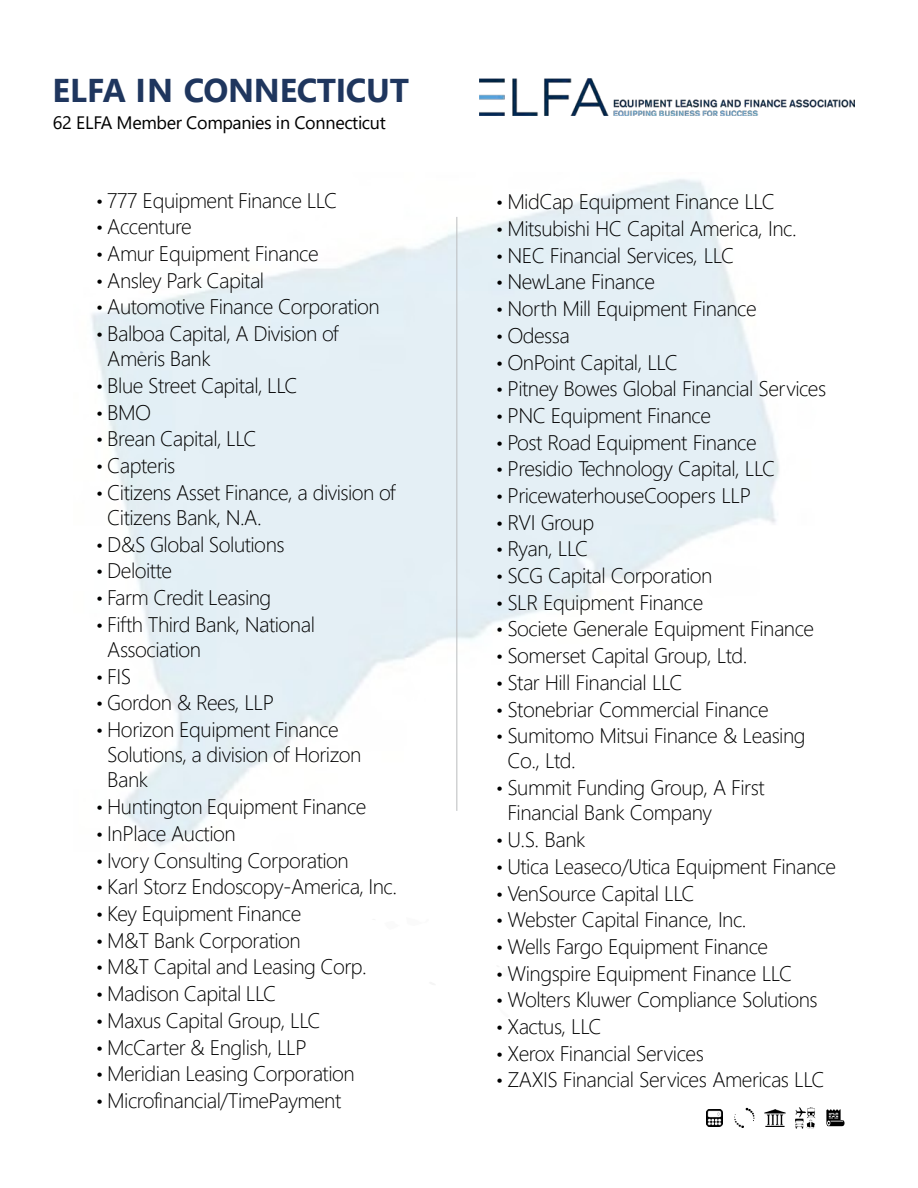
<style>
.page{position:relative;width:918px;height:1188px;background:#fff}
.page>*{position:absolute;margin:0;border:0;box-sizing:border-box;transform-origin:0 0}
.t1{font:700 33px "Segoe UI";letter-spacing:-.01em;color:#1f365e}
.t2{font:300 21px/25.2px "Segoe UI";letter-spacing:-.025em;color:#000}
.t3{font:18px "Segoe UI";letter-spacing:-.02em;color:#000}
.s1{font-size:18px}
</style>
<div class="page">
<img style="left:706px;top:1109px;width:16px;height:17px">
<img style="left:764px;top:1109px;width:22px;height:17px">
<img style="left:795px;top:1108px;width:20px;height:20px">
<svg style="left:735px;top:1108px;width:19px;height:20px"></svg>
<svg style="left:826px;top:1109px;width:19px;height:17px"></svg>
<img style="left:480px;top:78px;width:374px;height:38px">
<hr style="left:457px;top:217px;width:1px;height:594px;background:#babcbe">
<p class="t1" style="left:53px;top:60px;width:358px">ELFA IN CONNECTICUT</p>
<p class="t3" style="left:53px;top:106px;width:335px">62 ELFA Member Companies in Connecticut</p>
<p class="t2" style="left:96px;top:186px;width:242px"><span class="s1">•</span> 777 Equipment Finance LLC</p>
<p class="t2" style="left:96px;top:212px;width:97px"><span class="s1">•</span> Accenture</p>
<p class="t2" style="left:96px;top:239px;width:224px"><span class="s1">•</span> Amur Equipment Finance</p>
<p class="t2" style="left:96px;top:266px;width:170px"><span class="s1">•</span> Ansley Park Capital</p>
<p class="t2" style="left:96px;top:292px;width:285px"><span class="s1">•</span> Automotive Finance Corporation</p>
<p class="t2" style="left:107px;top:319px;width:233px;text-indent:-11px"><span class="s1">•</span> Balboa Capital, A Division of<br>Ameris Bank</p>
<p class="t2" style="left:96px;top:371px;width:203px"><span class="s1">•</span> Blue Street Capital, LLC</p>
<p class="t2" style="left:96px;top:398px;width:57px"><span class="s1">•</span> BMO</p>
<p class="t2" style="left:96px;top:424px;width:162px"><span class="s1">•</span> Brean Capital, LLC</p>
<p class="t2" style="left:96px;top:451px;width:81px"><span class="s1">•</span> Capteris</p>
<p class="t2" style="left:107px;top:478px;width:290px;text-indent:-11px"><span class="s1">•</span> Citizens Asset Finance, a division of<br>Citizens Bank, N.A.</p>
<p class="t2" style="left:96px;top:530px;width:190px"><span class="s1">•</span> D&amp;S Global Solutions</p>
<p class="t2" style="left:96px;top:556px;width:77px"><span class="s1">•</span> Deloitte</p>
<p class="t2" style="left:96px;top:583px;width:177px"><span class="s1">•</span> Farm Credit Leasing</p>
<p class="t2" style="left:107px;top:610px;width:209px;text-indent:-11px"><span class="s1">•</span> Fifth Third Bank, National<br>Association</p>
<p class="t2" style="left:96px;top:662px;width:37px"><span class="s1">•</span> FIS</p>
<p class="t2" style="left:96px;top:688px;width:180px"><span class="s1">•</span> Gordon &amp; Rees, LLP</p>
<p class="t2" style="left:107px;top:715px;width:256px;text-indent:-11px"><span class="s1">•</span> Horizon Equipment Finance<br>Solutions, a division of Horizon<br>Bank</p>
<p class="t2" style="left:96px;top:792px;width:272px"><span class="s1">•</span> Huntington Equipment Finance</p>
<p class="t2" style="left:96px;top:819px;width:141px"><span class="s1">•</span> InPlace Auction</p>
<p class="t2" style="left:96px;top:845px;width:254px"><span class="s1">•</span> Ivory Consulting Corporation</p>
<p class="t2" style="left:96px;top:872px;width:302px"><span class="s1">•</span> Karl Storz Endoscopy-America, Inc.</p>
<p class="t2" style="left:96px;top:899px;width:207px"><span class="s1">•</span> Key Equipment Finance</p>
<p class="t2" style="left:96px;top:926px;width:206px"><span class="s1">•</span> M&amp;T Bank Corporation</p>
<p class="t2" style="left:96px;top:952px;width:272px"><span class="s1">•</span> M&amp;T Capital and Leasing Corp.</p>
<p class="t2" style="left:96px;top:979px;width:182px"><span class="s1">•</span> Madison Capital LLC</p>
<p class="t2" style="left:96px;top:1006px;width:226px"><span class="s1">•</span> Maxus Capital Group, LLC</p>
<p class="t2" style="left:96px;top:1032px;width:212px"><span class="s1">•</span> McCarter &amp; English, LLP</p>
<p class="t2" style="left:96px;top:1059px;width:260px"><span class="s1">•</span> Meridian Leasing Corporation</p>
<p class="t2" style="left:96px;top:1086px;width:247px"><span class="s1">•</span> Microfinancial/TimePayment</p>
<p class="t2" style="left:496px;top:187px;width:280px"><span class="s1">•</span> MidCap Equipment Finance LLC</p>
<p class="t2" style="left:496px;top:214px;width:302px"><span class="s1">•</span> Mitsubishi HC Capital America, Inc.</p>
<p class="t2" style="left:496px;top:241px;width:239px"><span class="s1">•</span> NEC Financial Services, LLC</p>
<p class="t2" style="left:496px;top:267px;width:160px"><span class="s1">•</span> NewLane Finance</p>
<p class="t2" style="left:496px;top:294px;width:262px"><span class="s1">•</span> North Mill Equipment Finance</p>
<p class="t2" style="left:496px;top:321px;width:75px"><span class="s1">•</span> Odessa</p>
<p class="t2" style="left:496px;top:347px;width:183px"><span class="s1">•</span> OnPoint Capital, LLC</p>
<p class="t2" style="left:496px;top:374px;width:331px"><span class="s1">•</span> Pitney Bowes Global Financial Services</p>
<p class="t2" style="left:496px;top:401px;width:216px"><span class="s1">•</span> PNC Equipment Finance</p>
<p class="t2" style="left:496px;top:428px;width:262px"><span class="s1">•</span> Post Road Equipment Finance</p>
<p class="t2" style="left:496px;top:454px;width:281px"><span class="s1">•</span> Presidio Technology Capital, LLC</p>
<p class="t2" style="left:496px;top:481px;width:256px"><span class="s1">•</span> PricewaterhouseCoopers LLP</p>
<p class="t2" style="left:496px;top:508px;width:99px"><span class="s1">•</span> RVI Group</p>
<p class="t2" style="left:496px;top:534px;width:94px"><span class="s1">•</span> Ryan, LLC</p>
<p class="t2" style="left:496px;top:561px;width:218px"><span class="s1">•</span> SCG Capital Corporation</p>
<p class="t2" style="left:496px;top:588px;width:209px"><span class="s1">•</span> SLR Equipment Finance</p>
<p class="t2" style="left:496px;top:614px;width:319px"><span class="s1">•</span> Societe Generale Equipment Finance</p>
<p class="t2" style="left:496px;top:641px;width:253px"><span class="s1">•</span> Somerset Capital Group, Ltd.</p>
<p class="t2" style="left:496px;top:668px;width:188px"><span class="s1">•</span> Star Hill Financial LLC</p>
<p class="t2" style="left:496px;top:695px;width:274px"><span class="s1">•</span> Stonebriar Commercial Finance</p>
<p class="t2" style="left:507px;top:721px;width:300px;text-indent:-11px"><span class="s1">•</span> Sumitomo Mitsui Finance &amp; Leasing<br>Co., Ltd.</p>
<p class="t2" style="left:507px;top:773px;width:259px;text-indent:-11px"><span class="s1">•</span> Summit Funding Group, A First<br>Financial Bank Company</p>
<p class="t2" style="left:496px;top:825px;width:91px"><span class="s1">•</span> U.S. Bank</p>
<p class="t2" style="left:496px;top:852px;width:342px"><span class="s1">•</span> Utica Leaseco/Utica Equipment Finance</p>
<p class="t2" style="left:496px;top:878px;width:200px"><span class="s1">•</span> VenSource Capital LLC</p>
<p class="t2" style="left:496px;top:905px;width:252px"><span class="s1">•</span> Webster Capital Finance, Inc.</p>
<p class="t2" style="left:496px;top:932px;width:273px"><span class="s1">•</span> Wells Fargo Equipment Finance</p>
<p class="t2" style="left:496px;top:959px;width:297px"><span class="s1">•</span> Wingspire Equipment Finance LLC</p>
<p class="t2" style="left:496px;top:985px;width:323px"><span class="s1">•</span> Wolters Kluwer Compliance Solutions</p>
<p class="t2" style="left:496px;top:1012px;width:107px"><span class="s1">•</span> Xactus, LLC</p>
<p class="t2" style="left:496px;top:1039px;width:209px"><span class="s1">•</span> Xerox Financial Services</p>
<p class="t2" style="left:496px;top:1065px;width:330px"><span class="s1">•</span> ZAXIS Financial Services Americas LLC</p>
</div>
